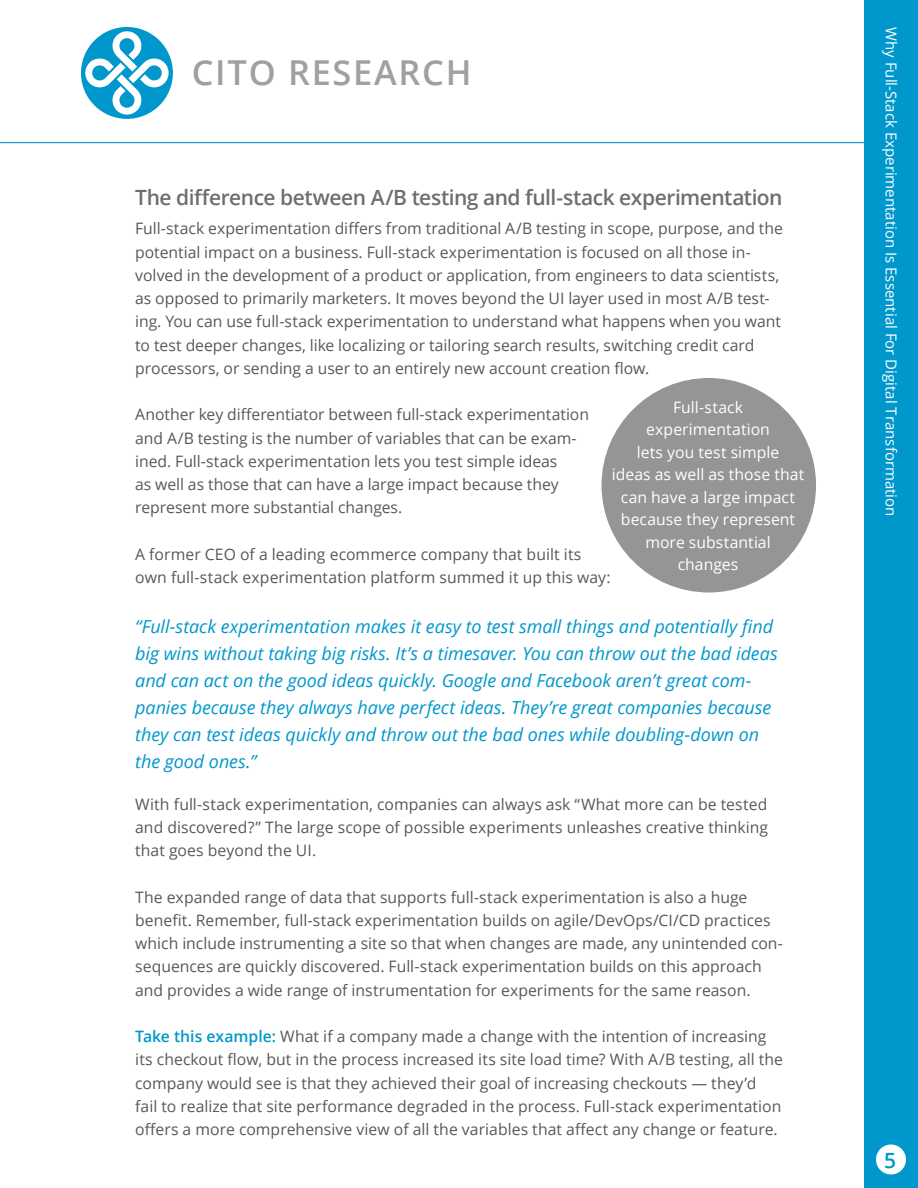
<style>
.page{position:relative;width:918px;height:1188px;background:#fff}
.page>*{position:absolute;margin:0;border:0;box-sizing:border-box;transform-origin:0 0}
.t1{font:600 34.35px "Open Sans";letter-spacing:.05em;color:#a0a0a0}
.t2{font:600 21px "Open Sans";letter-spacing:-.02em;color:#6d6e70}
.t3{font:600 21px "Open Sans";color:#0097cc}
.t4{font:italic 18px/27px "Open Sans";letter-spacing:-.005em;color:#0097cc}
.t5{font:15.75px/23.2px "Open Sans";color:#57585b}
.t6{font:15.75px/22.5px "Open Sans";letter-spacing:.005em;color:#fff;text-align:center}
.t7{font:15px "Open Sans";color:#fff}
.s1{font-weight:600;color:#0097cc}
</style>
<div class="page">
<hr style="left:0;top:142px;width:864px;height:1px;background:#0097cc">
<div style="left:864px;top:0;width:54px;height:1188px;background:#0097cc"></div>
<div style="left:876px;top:1144px;width:30px;height:30px;background:#fff;border-radius:50%"></div>
<svg style="left:81px;top:27px;width:92px;height:92px"></svg>
<svg style="left:84px;top:30px;width:86px;height:86px"></svg>
<div style="left:602px;top:378px;width:214px;height:214px;background:#939597;border-radius:50%"></div>
<h1 class="t1" style="left:192px;top:53px;width:281px">CITO RESEARCH</h1>
<h2 class="t2" style="left:135px;top:183px;width:649px">The difference between A/B testing and full-stack experimentation</h2>
<p class="t5" style="left:135px;top:217px;width:649px">Full-stack experimentation differs from traditional A/B testing in scope, purpose, and the potential impact on a business. Full-stack experimentation is focused on all those in&shy;volved in the development of a product or application, from engineers to data scientists, as opposed to primarily marketers. It moves beyond the UI layer used in most A/B test&shy;ing. You can use full-stack experimentation to understand what happens when you want to test deeper changes, like localizing or tailoring search results, switching credit card processors, or sending a user to an entirely new account creation flow.</p>
<p class="t5" style="left:135px;top:403px;width:455px">Another key differentiator between full-stack experimentation and A/B testing is the number of variables that can be exam&shy;ined. Full-stack experimentation lets you test simple ideas<br>as well as those that can have a large impact because they represent more substantial changes.</p>
<p class="t5" style="left:135px;top:542px;width:477px">A former CEO of a leading ecommerce company that built its own full-stack experimentation platform summed it up this way:</p>
<p class="t4" style="left:135px;top:613px;width:644px">“Full-stack experimentation makes it easy to test small things and potentially find big wins without taking big risks. It’s a timesaver. You can throw out the bad ideas and can act on the good ideas quickly. Google and Facebook aren’t great com&shy;panies because they always have perfect ideas. They’re great companies because they can test ideas quickly and throw out the bad ones while doubling-down on the good ones.”</p>
<p class="t5" style="left:135px;top:792px;width:635px;text-align:justify">With full-stack experimentation, companies can always ask “What more can be tested and discovered?” The large scope of possible experiments unleashes creative thinking that goes beyond the UI.</p>
<p class="t5" style="left:135px;top:885px;width:649px">The expanded range of data that supports full-stack experimentation is also a huge benefit. Remember, full-stack experimentation builds on agile/DevOps/CI/CD practices which include instrumenting a site so that when changes are made, any unintended con&shy;sequences are quickly discovered. Full-stack experimentation builds on this approach and provides a wide range of instrumentation for experiments for the same reason.</p>
<p class="t5" style="left:135px;top:1024px;width:649px"><span class="s1">Take this example:</span> What if a company made a change with the intention of increasing its checkout flow, but in the process increased its site load time? With A/B testing, all the company would see is that they achieved their goal of increasing checkouts — they’d<br>fail to realize that site performance degraded in the process. Full-stack experimentation offers a more comprehensive view of all the variables that affect any change or feature.</p>
<p class="t6" style="left:612px;top:395px;width:194px">Full-stack experimentation<br>lets you test simple<br>ideas as well as those that can have a large impact because they represent more substantial<br>changes</p>
<p class="t7" style="left:897px;top:27px;width:491px;rotate:90deg">Why Full-Stack Experimentation Is Essential For Digital Transformation</p>
<h2 class="t3" style="left:884px;top:1151px;width:13px">5</h2>
</div>
